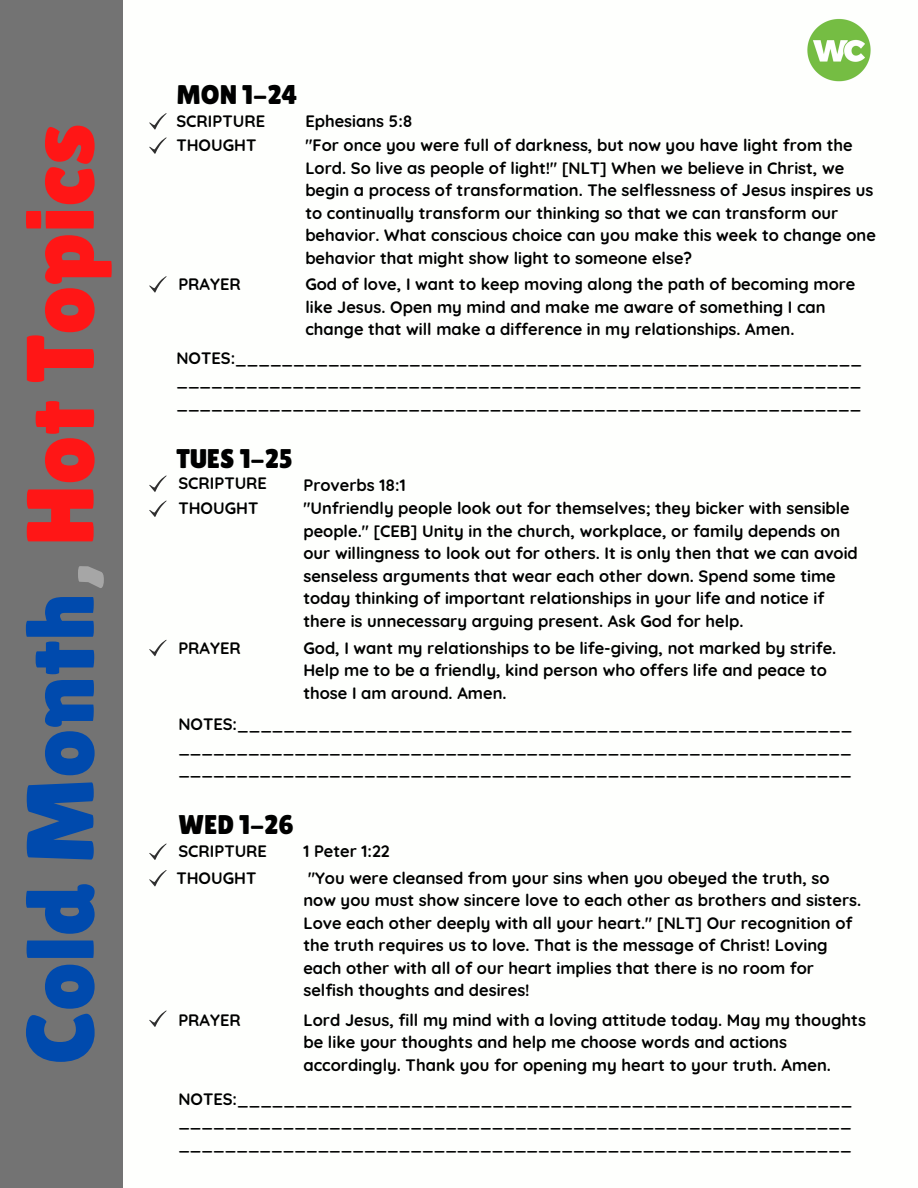
<style>
.page{position:relative;width:918px;height:1188px;background:#fff}
.page>*{position:absolute;margin:0;border:0;box-sizing:border-box;transform-origin:0 0}
.t1{font:95.55px "Lilita One";color:#004aad}
.t2{font:27px "Lilita One";color:#000}
.t3{font:700 16.5px/22.5px "Quicksand";color:#000}
.s1{color:#a6a6a6}
.s2{color:#ff1616}
</style>
<div class="page">
<img style="left:806px;top:18px;width:66px;height:66px;border-radius:50%">
<div style="left:816px;top:63px;width:47px;height:7px;background:#76bc43"></div>
<div style="left:0;top:0;width:123px;height:1188px;background:#737373"></div>
<svg style="left:149px;top:137px;width:18px;height:17px"></svg>
<svg style="left:149px;top:276px;width:18px;height:17px"></svg>
<svg style="left:149px;top:113px;width:18px;height:17px"></svg>
<svg style="left:149px;top:1010px;width:18px;height:17px"></svg>
<svg style="left:149px;top:500px;width:18px;height:17px"></svg>
<svg style="left:149px;top:640px;width:18px;height:16px"></svg>
<svg style="left:149px;top:475px;width:18px;height:17px"></svg>
<svg style="left:149px;top:870px;width:18px;height:17px"></svg>
<svg style="left:149px;top:843px;width:18px;height:17px"></svg>
<p class="t1" style="left:5px;top:1065px;width:943px;rotate:-90deg">Cold Month<span class="s1">,</span> <span class="s2">Hot Topics</span></p>
<p class="t2" style="left:176px;top:79px;width:123px">MON 1-24</p>
<p class="t3" style="left:176px;top:110px;width:90px">SCRIPTURE</p>
<p class="t3" style="left:176px;top:134px;width:81px">THOUGHT</p>
<p class="t3" style="left:178px;top:273px;width:64px">PRAYER</p>
<p class="t3" style="left:305px;top:110px;width:109px">Ephesians 5:8</p>
<p class="t3" style="left:305px;top:134px;width:572px">"For once you were full of darkness, but now you have light from the Lord. So live as people of light!" [NLT] When we believe in Christ, we begin a process of transformation. The selflessness of Jesus inspires us to continually transform our thinking so that we can transform our behavior. What conscious choice can you make this week to change one behavior that might show light to someone else?</p>
<p class="t3" style="left:305px;top:273px;width:552px">God of love, I want to keep moving along the path of becoming more like Jesus. Open my mind and make me aware of something I can change that will make a difference in my relationships. Amen.</p>
<p class="t3" style="left:176px;top:346px;width:687px;text-align:justify">NOTES:______________________________________________________ ___________________________________________________________ ___________________________________________________________</p>
<p class="t2" style="left:176px;top:443px;width:118px">TUES 1-25</p>
<p class="t3" style="left:178px;top:472px;width:90px">SCRIPTURE</p>
<p class="t3" style="left:178px;top:497px;width:81px">THOUGHT</p>
<p class="t3" style="left:178px;top:636px;width:64px">PRAYER</p>
<p class="t3" style="left:303px;top:473px;width:104px">Proverbs 18:1</p>
<p class="t3" style="left:303px;top:497px;width:556px">"Unfriendly people look out for themselves; they bicker with sensible people." [CEB] Unity in the church, workplace, or family depends on our willingness to look out for others. It is only then that we can avoid senseless arguments that wear each other down. Spend some time today thinking of important relationships in your life and notice if there is unnecessary arguing present. Ask God for help.</p>
<p class="t3" style="left:303px;top:636px;width:534px">God, I want my relationships to be life-giving, not marked by strife.<br>Help me to be a friendly, kind person who offers life and peace to those I am around. Amen.</p>
<p class="t3" style="left:178px;top:713px;width:675px;text-align:justify">NOTES:_____________________________________________________ __________________________________________________________ __________________________________________________________</p>
<p class="t2" style="left:178px;top:810px;width:117px">WED 1-26</p>
<p class="t3" style="left:178px;top:840px;width:90px">SCRIPTURE</p>
<p class="t3" style="left:176px;top:866px;width:81px">THOUGHT</p>
<p class="t3" style="left:178px;top:1008px;width:64px">PRAYER</p>
<p class="t3" style="left:303px;top:840px;width:88px">1 Peter 1:22</p>
<p class="t3" style="left:303px;top:866px;width:559px">"You were cleansed from your sins when you obeyed the truth, so now you must show sincere love to each other as brothers and sisters.<br>Love each other deeply with all your heart." [NLT] Our recognition of the truth requires us to love. That is the message of Christ! Loving each other with all of our heart implies that there is no room for selfish thoughts and desires!</p>
<p class="t3" style="left:303px;top:1008px;width:564px">Lord Jesus, fill my mind with a loving attitude today. May my thoughts be like your thoughts and help me choose words and actions accordingly. Thank you for opening my heart to your truth. Amen.</p>
<p class="t3" style="left:178px;top:1087px;width:675px;text-align:justify">NOTES:_____________________________________________________ __________________________________________________________ __________________________________________________________</p>
</div>
